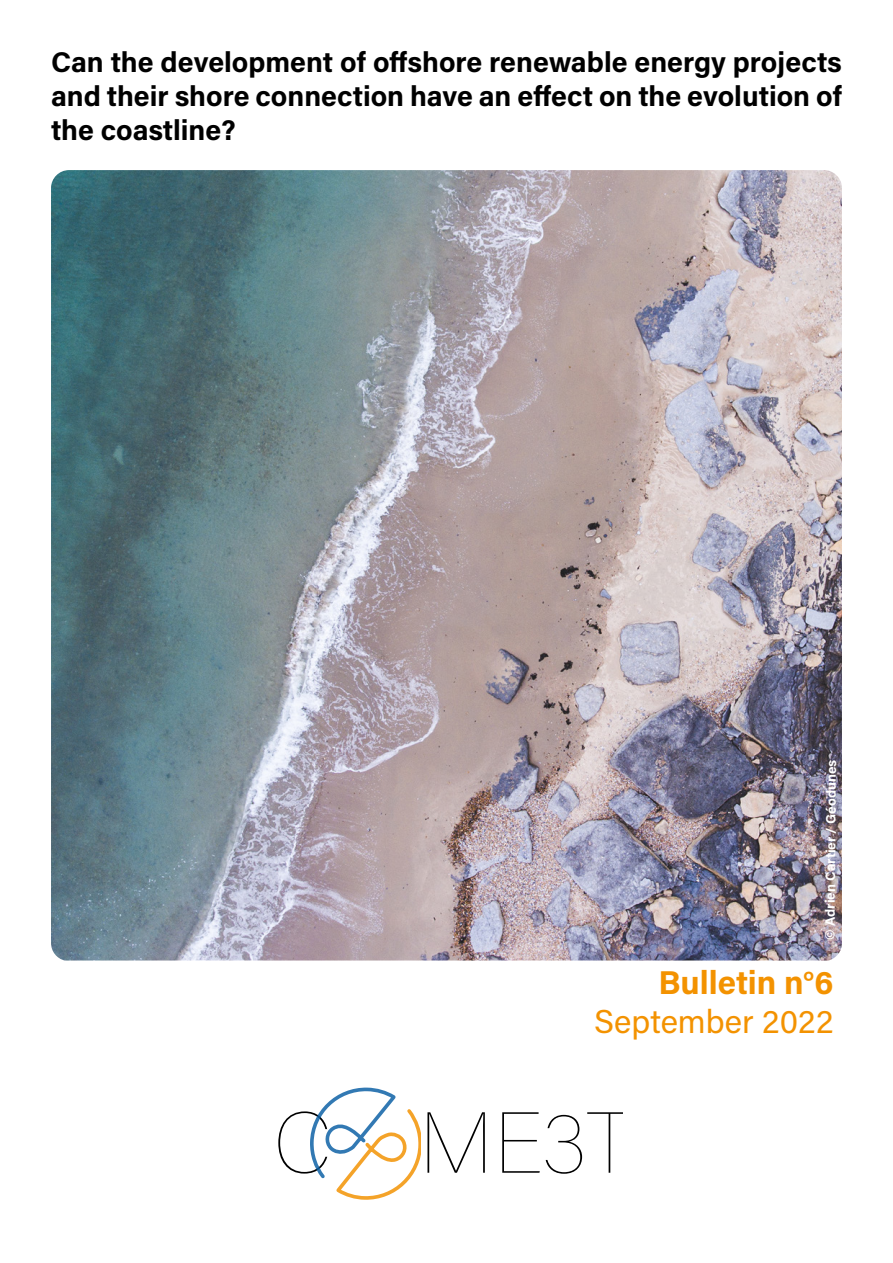
<style>
.page{position:relative;width:893px;height:1263px;background:#fff}
.page>*{position:absolute;margin:0;border:0;box-sizing:border-box;transform-origin:0 0}
.t1{font:100 85.8px "Acumin Pro";color:#000}
.t2{font:33px "Acumin Pro";color:#f39200}
.t3{font:700 33px "Acumin Pro";color:#f39200}
.t4{font:700 28.5px/34.2px "Acumin Pro";color:#000;text-align:justify}
.t5{font:700 13.5px "Acumin Pro";letter-spacing:-.01em;color:#fff}
</style>
<div class="page">
<img style="left:51px;top:170px;width:791px;height:790px">
<svg style="left:310px;top:1087px;width:110px;height:113px"></svg>
<p class="t4" style="left:51px;top:44px;width:792px">Can the development of offshore renewable energy projects and their shore connection have an effect on the evolution of the coastline?</p>
<p class="t5" style="left:821px;top:940px;width:181px;rotate:-90deg">© Adrien Cartier / Géodunes</p>
<p class="t3" style="left:658px;top:959px;width:176px">Bulletin n°6</p>
<p class="t2" style="left:594px;top:999px;width:241px">September 2022</p>
<h1 class="t1" style="left:274px;top:1084px;width:359px">C ME3T</h1>
</div>
